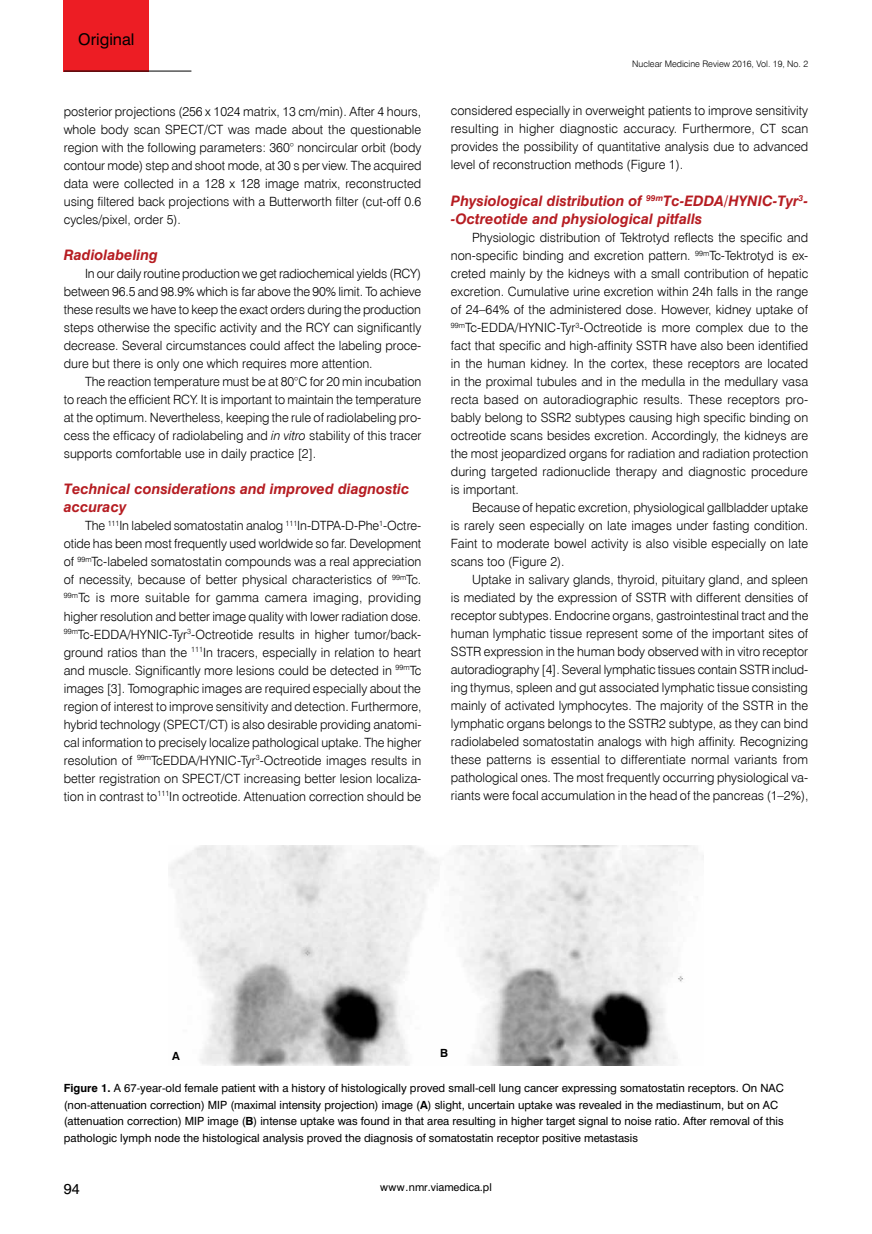
<style>
.page{position:relative;width:872px;height:1234px;background:#fff}
.page>*{position:absolute;margin:0;border:0;box-sizing:border-box;transform-origin:0 0}
.t1{font:15px "Swis 721 PL";color:#000}
.t2{font:italic 700 13.5px/18px "Swis 721 PL";color:#b61d22}
.t3{font:13.5px "Swis 721 PL";color:#000}
.t4{font:12.75px/18px "Swis 721 Lt EU";color:#000;text-align:justify}
.t5{font:10.5px/16.5px "Swis 721 PL";color:#000}
.t6{font:700 10.5px "Swis 721 PL";color:#000}
.t7{font:10.05px "Swis 721 PL";color:#000}
.t8{font:9px "Swis 721 Lt EU";color:#000}
.s1{font-style:italic}
.s2{font-weight:700}
</style>
<div class="page">
<div style="left:64px;top:0;width:85px;height:71px;background:#ed1d24"></div>
<hr style="left:64px;top:71px;width:127px;height:1px;background:#000">
<img style="left:169px;top:845px;width:529px;height:220px">
<p class="t1" style="left:78px;top:30px;width:58px">Original</p>
<p class="t4" style="left:64px;top:102px;width:359px">posterior projections (256 x 1024 matrix, 13 cm/min). After 4 hours, whole body scan SPECT/CT was made about the questionable region with the following parameters: 360° noncircular orbit (body contour mode) step and shoot mode, at 30 s per view. The acquired data were collected in a 128 x 128 image matrix, reconstructed using filtered back projections with a Butterworth filter (cut-off 0.6 cycles/pixel, order 5).</p>
<p class="t2" style="left:64px;top:245px;width:96px">Radiolabeling</p>
<p class="t4" style="left:64px;top:264px;width:359px;text-indent:21px">In our daily routine production we get radiochemical yields (RCY) between 96.5 and 98.9% which is far above the 90% limit. To achieve these results we have to keep the exact orders during the production steps otherwise the specific activity and the RCY can significantly decrease. Several circumstances could affect the labeling proce&shy;dure but there is only one which requires more attention.</p>
<p class="t4" style="left:64px;top:372px;width:359px;text-indent:21px">The reaction temperature must be at 80°C for 20 min incubation to reach the efficient RCY. It is important to maintain the temperature at the optimum. Nevertheless, keeping the rule of radiolabeling pro&shy;cess the efficacy of radiolabeling and <span class="s1">in vitro</span> stability of this tracer supports comfortable use in daily practice [2].</p>
<p class="t2" style="left:64px;top:480px;width:347px">Technical considerations and improved diagnostic accuracy</p>
<p class="t4" style="left:64px;top:517px;width:359px;text-indent:21px">The <sup>111</sup>In labeled somatostatin analog <sup>111</sup>In-DTPA-D-Phe<sup>1</sup>-Octre&shy;otide has been most frequently used worldwide so far. Development of <sup>99m</sup>Tc-labeled somatostatin compounds was a real appreciation of necessity, because of better physical characteristics of <sup>99m</sup>Tc.<br><sup>99m</sup>Tc is more suitable for gamma camera imaging, providing higher resolution and better image quality with lower radiation dose.<br><sup>99m</sup>Tc-EDDA/HYNIC-Tyr<sup>3</sup>-Octreotide results in higher tumor/back&shy;ground ratios than the <sup>111</sup>In tracers, especially in relation to heart and muscle. Significantly more lesions could be detected in <sup>99m</sup>Tc images [3]. Tomographic images are required especially about the region of interest to improve sensitivity and detection. Furthermore, hybrid technology (SPECT/CT) is also desirable providing anatomi&shy;cal information to precisely localize pathological uptake. The higher resolution of <sup>99m</sup>TcEDDA/HYNIC-Tyr<sup>3</sup>-Octreotide images results in better registration on SPECT/CT increasing better lesion localiza&shy;tion in contrast to<sup>111</sup>In octreotide. Attenuation correction should be</p>
<p class="t8" style="left:632px;top:58px;width:177px">Nuclear Medicine Review 2016, Vol. 19, No. 2</p>
<p class="t4" style="left:451px;top:102px;width:359px">considered especially in overweight patients to improve sensitivity resulting in higher diagnostic accuracy. Furthermore, CT scan provides the possibility of quantitative analysis due to advanced level of reconstruction methods (Figure 1).</p>
<p class="t2" style="left:451px;top:191px;width:359px">Physiological distribution of <sup>99m</sup>Tc-EDDA/HYNIC-Tyr<sup>3</sup>- -Octreotide and physiological pitfalls</p>
<p class="t4" style="left:451px;top:228px;width:359px;text-indent:21px">Physiologic distribution of Tektrotyd reflects the specific and non-specific binding and excretion pattern. <sup>99m</sup>Tc-Tektrotyd is ex&shy;creted mainly by the kidneys with a small contribution of hepatic excretion. Cumulative urine excretion within 24h falls in the range of 24–64% of the administered dose. However, kidney uptake of <sup>99m</sup>Tc-EDDA/HYNIC-Tyr<sup>3</sup>-Octreotide is more complex due to the fact that specific and high-affinity SSTR have also been identified in the human kidney. In the cortex, these receptors are located in the proximal tubules and in the medulla in the medullary vasa recta based on autoradiographic results. These receptors pro&shy;bably belong to SSR2 subtypes causing high specific binding on octreotide scans besides excretion. Accordingly, the kidneys are the most jeopardized organs for radiation and radiation protection during targeted radionuclide therapy and diagnostic procedure is important.</p>
<p class="t4" style="left:451px;top:498px;width:359px;text-indent:21px">Because of hepatic excretion, physiological gallbladder uptake is rarely seen especially on late images under fasting condition.<br>Faint to moderate bowel activity is also visible especially on late scans too (Figure 2).</p>
<p class="t4" style="left:451px;top:570px;width:359px;text-indent:21px">Uptake in salivary glands, thyroid, pituitary gland, and spleen is mediated by the expression of SSTR with different densities of receptor subtypes. Endocrine organs, gastrointestinal tract and the human lymphatic tissue represent some of the important sites of SSTR expression in the human body observed with in vitro receptor autoradiography [4]. Several lymphatic tissues contain SSTR includ&shy;ing thymus, spleen and gut associated lymphatic tissue consisting mainly of activated lymphocytes. The majority of the SSTR in the lymphatic organs belongs to the SSTR2 subtype, as they can bind radiolabeled somatostatin analogs with high affinity. Recognizing these patterns is essential to differentiate normal variants from pathological ones. The most frequently occurring physiological va&shy;riants were focal accumulation in the head of the pancreas (1–2%),</p>
<p class="t6" style="left:172px;top:1048px;width:9px">A</p>
<p class="t6" style="left:440px;top:1046px;width:9px">B</p>
<p class="t5" style="left:64px;top:1079px;width:721px"><span class="s2">Figure 1.</span> A 67-year-old female patient with a history of histologically proved small-cell lung cancer expressing somatostatin receptors. On NAC (non-attenuation correction) MIP (maximal intensity projection) image (<span class="s2">A</span>) slight, uncertain uptake was revealed in the mediastinum, but on AC (attenuation correction) MIP image (<span class="s2">B</span>) intense uptake was found in that area resulting in higher target signal to noise ratio. After removal of this pathologic lymph node the histological analysis proved the diagnosis of somatostatin receptor positive metastasis</p>
<p class="t3" style="left:64px;top:1179px;width:17px">94</p>
<p class="t7" style="left:380px;top:1180px;width:113px">www.nmr.viamedica.pl</p>
</div>
